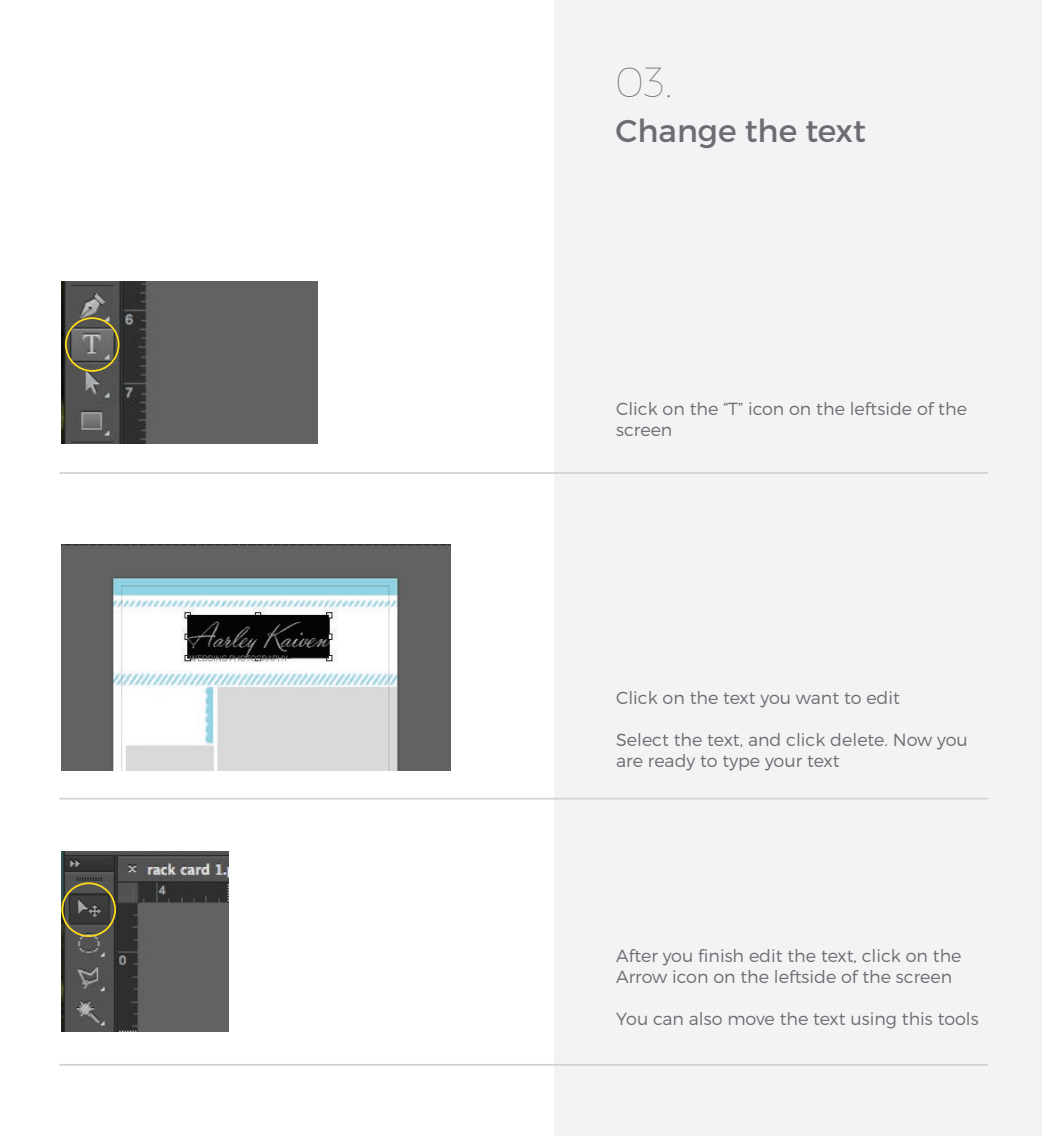
<style>
.page{position:relative;width:1042px;height:1136px;background:#fff}
.page>*{position:absolute;margin:0;border:0;box-sizing:border-box;transform-origin:0 0}
.t1{font:100 42px "Montserrat";color:#6c6d70}
.t2{font:31.5px "Montserrat";color:#6c6d70}
.t3{font:300 17.5px/21px "Montserrat";color:#6c6d70}
</style>
<div class="page">
<div style="left:555px;top:0;width:487px;height:1135px;background:#f2f3f4"></div>
<hr style="left:59px;top:472px;width:929px;height:2px;background:#d1d2d4">
<hr style="left:59px;top:797px;width:929px;height:2px;background:#d1d2d4">
<hr style="left:59px;top:1063px;width:929px;height:2px;background:#d1d2d4">
<img style="left:61px;top:281px;width:257px;height:162px">
<img style="left:61px;top:545px;width:390px;height:225px">
<img style="left:61px;top:851px;width:167px;height:180px">
<div style="left:61px;top:882px;width:55px;height:54px;border:2px solid #ffdd17;border-radius:50%"></div>
<div style="left:65px;top:317px;width:54px;height:55px;border:2px solid #ffdd17;border-radius:50%"></div>
<h1 class="t1" style="left:615px;top:56px;width:58px">03.</h1>
<h2 class="t2" style="left:615px;top:111px;width:252px">Change the text</h2>
<p class="t3" style="left:616px;top:398px;width:352px">Click on the “T” icon on the leftside of the screen</p>
<p class="t3" style="left:616px;top:687px;width:285px">Click on the text you want to edit</p>
<p class="t3" style="left:616px;top:729px;width:353px">Select the text, and click delete. Now you are ready to type your text</p>
<p class="t3" style="left:616px;top:945px;width:347px">After you finish edit the text, click on the<br>Arrow icon on the leftside of the screen</p>
<p class="t3" style="left:616px;top:1008px;width:364px">You can also move the text using this tools</p>
</div>
